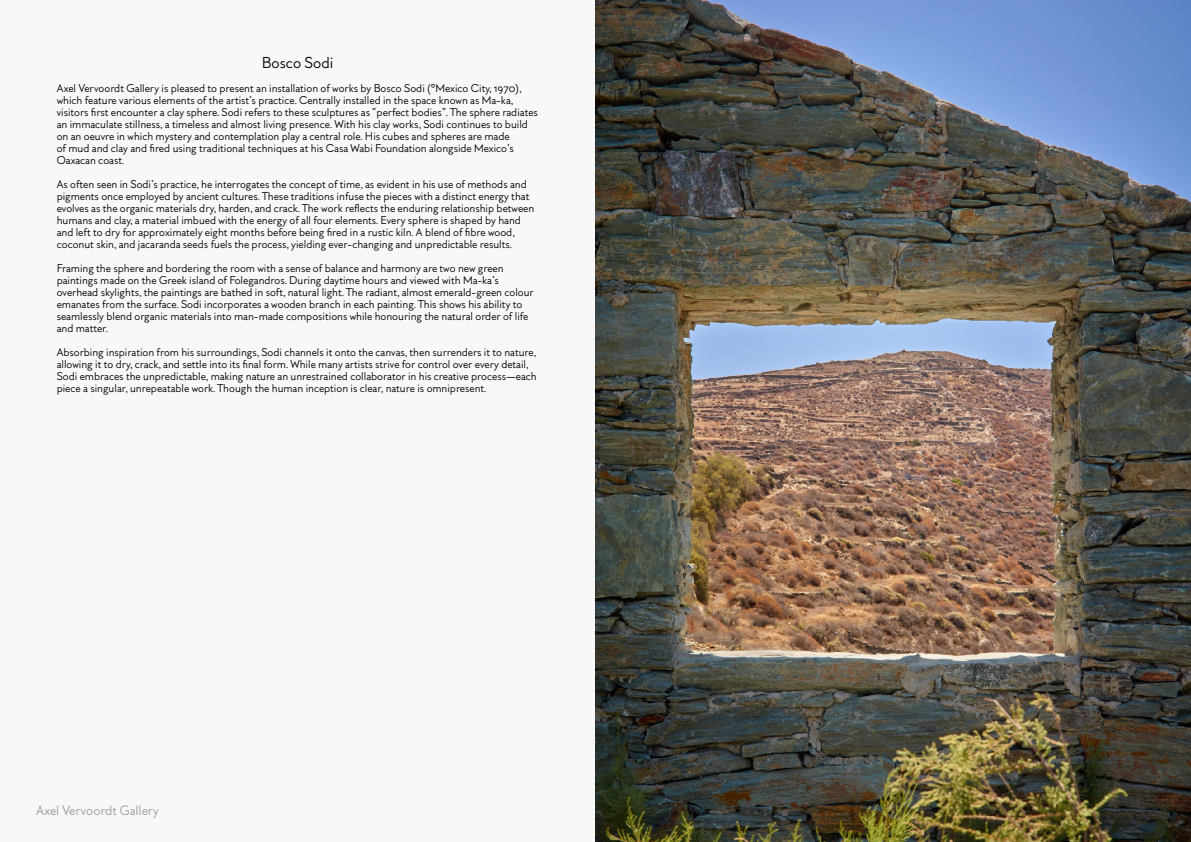
<style>
.page{position:relative;width:1191px;height:842px;background:#f8f8f8}
.page>*{position:absolute;margin:0;border:0;box-sizing:border-box;transform-origin:0 0}
.t1{font:14px "A Vervoordt";color:#000}
.t2{font:12px "A Vervoordt";color:#9b9b9a}
.t3{font:10px/12px "A Vervoordt";color:#000}
</style>
<div class="page">
<img style="left:595px;top:0;width:596px;height:842px">
<h1 class="t1" style="left:262px;top:54px;width:73px">Bosco Sodi</h1>
<p class="t3" style="left:57px;top:82px;width:483px">Axel Vervoordt Gallery is pleased to present an installation of works by Bosco Sodi (°Mexico City, 1970), which feature various elements of the artist’s practice. Centrally installed in the space known as Ma-ka, visitors first encounter a clay sphere. Sodi refers to these sculptures as “perfect bodies”. The sphere radiates an immaculate stillness, a timeless and almost living presence. With his clay works, Sodi continues to build on an oeuvre in which mystery and contemplation play a central role. His cubes and spheres are made<br>of mud and clay and fired using traditional techniques at his Casa Wabi Foundation alongside Mexico’s Oaxacan coast.</p>
<p class="t3" style="left:57px;top:178px;width:479px">As often seen in Sodi’s practice, he interrogates the concept of time, as evident in his use of methods and pigments once employed by ancient cultures. These traditions infuse the pieces with a distinct energy that evolves as the organic materials dry, harden, and crack. The work reflects the enduring relationship between humans and clay, a material imbued with the energy of all four elements. Every sphere is shaped by hand and left to dry for approximately eight months before being fired in a rustic kiln. A blend of fibre wood, coconut skin, and jacaranda seeds fuels the process, yielding ever-changing and unpredictable results.</p>
<p class="t3" style="left:57px;top:262px;width:478px">Framing the sphere and bordering the room with a sense of balance and harmony are two new green paintings made on the Greek island of Folegandros. During daytime hours and viewed with Ma-ka’s overhead skylights, the paintings are bathed in soft, natural light. The radiant, almost emerald-green colour emanates from the surface. Sodi incorporates a wooden branch in each painting. This shows his ability to seamlessly blend organic materials into man-made compositions while honouring the natural order of life and matter.</p>
<p class="t3" style="left:57px;top:346px;width:481px">Absorbing inspiration from his surroundings, Sodi channels it onto the canvas, then surrenders it to nature, allowing it to dry, crack, and settle into its final form. While many artists strive for control over every detail, Sodi embraces the unpredictable, making nature an unrestrained collaborator in his creative process—each piece a singular, unrepeatable work. Though the human inception is clear, nature is omnipresent.</p>
<p class="t2" style="left:36px;top:803px;width:124px">Axel Vervoordt Gallery</p>
</div>
